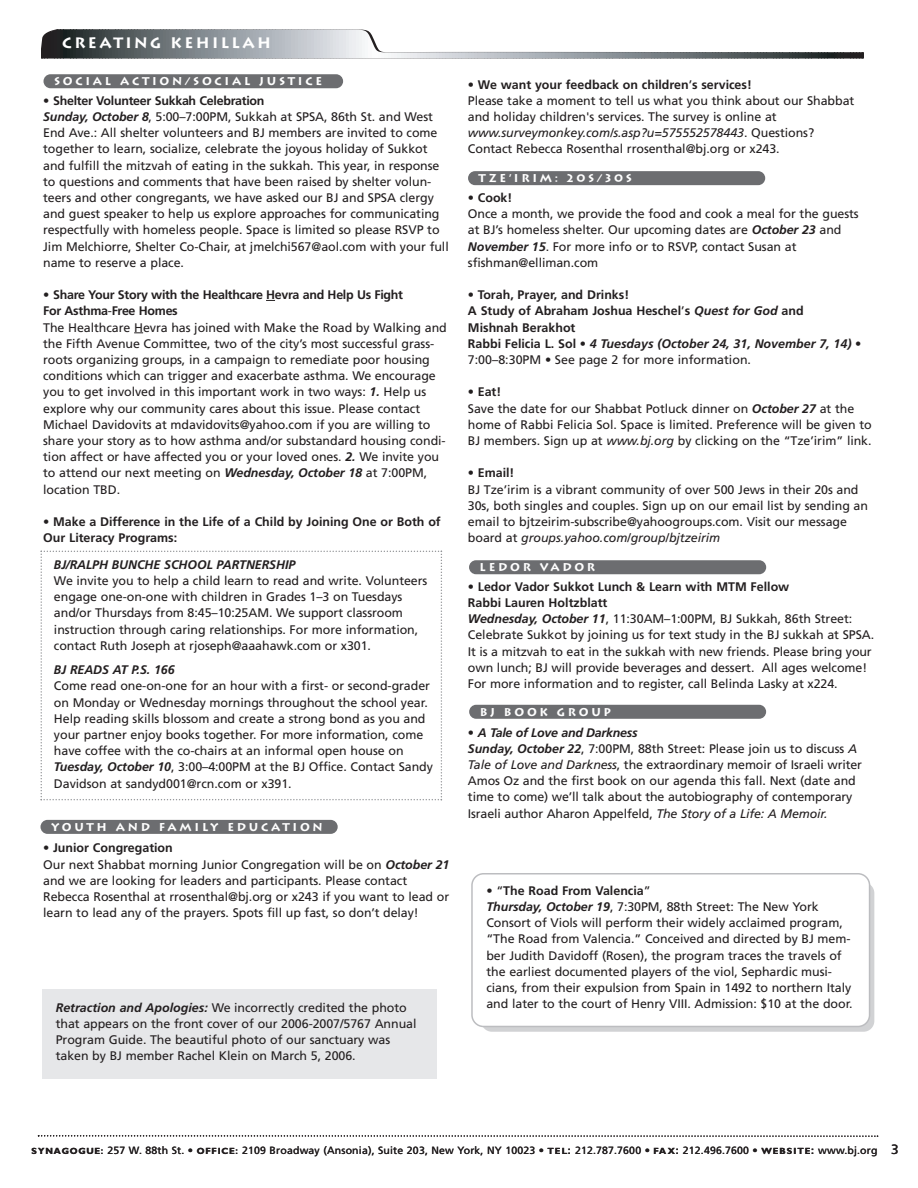
<style>
.page{position:relative;width:918px;height:1188px;background:#fff}
.page>*{position:absolute;margin:0;border:0;box-sizing:border-box;transform-origin:0 0}
.t1{font:700 15px "Lithos";letter-spacing:.16em;color:#fff}
.t2{font:12.45px/16.2px "Frutiger";letter-spacing:-.005em;color:#231f20}
.t3{font:700 12.45px/16.2px "Frutiger";color:#231f20}
.t4{font:italic 700 12.45px "Frutiger";letter-spacing:-.005em;color:#231f20}
.t5{font:700 11.25px "Lithos";letter-spacing:.24em;color:#fff}
.t6{font:10.5px "Frutiger";letter-spacing:.015em;color:#231f20}
.t7{font:700 9px "Gill Sans";letter-spacing:.08em;color:#231f20}
.s1{font-weight:700}
.s2{font-weight:700;font-style:italic}
.s3{font-weight:400}
.s4{font-style:italic}
.s5{font-family:"Frutiger";font-weight:400}
.s6{font-family:"Frutiger"}
.s7{font-family:"Gill Sans";font-weight:700;font-size:9px}
.s8{font-weight:700;font-size:9px}
.s9{font-size:13.5px}
</style>
<div class="page">
<div style="left:481px;top:882px;width:393px;height:150px;background:#d1d2d4;border-radius:11px"></div>
<div style="left:471px;top:873px;width:399px;height:154px;background:#fff"></div>
<svg style="left:41px;top:29px;width:822px;height:30px"></svg>
<svg style="left:38px;top:1135px;width:840px;height:2px"></svg>
<div style="left:40px;top:820px;width:298px;height:14px;background:#6c6d70;border-radius:7px"></div>
<div style="left:44px;top:74px;width:299px;height:14px;background:#6c6d70;border-radius:7px"></div>
<div style="left:469px;top:705px;width:297px;height:14px;background:#6c6d70;border-radius:7px"></div>
<div style="left:468px;top:171px;width:297px;height:14px;background:#6c6d70;border-radius:7px"></div>
<div style="left:469px;top:560px;width:297px;height:14px;background:#6c6d70;border-radius:7px"></div>
<svg style="left:40px;top:551px;width:402px;height:249px"></svg>
<div style="left:42px;top:990px;width:395px;height:89px;background:#e6e7e9"></div>
<p class="t1" style="left:62px;top:35px;width:210px">CREATING KEHILLAH</p>
<p class="t5" style="left:54px;top:75px;width:270px">SOCIAL ACTION/SOCIAL JUSTICE</p>
<p class="t2" style="left:43px;top:93px;width:407px">• <span class="s1">Shelter Volunteer Sukkah Celebration<br></span><span class="s2">Sunday, October 8</span>, 5:00–7:00PM, Sukkah at SPSA, 86th St. and West End Ave.: All shelter volunteers and BJ members are invited to come together to learn, socialize, celebrate the joyous holiday of Sukkot and fulfill the mitzvah of eating in the sukkah. This year, in response to questions and comments that have been raised by shelter volun&shy;teers and other congregants, we have asked our BJ and SPSA clergy and guest speaker to help us explore approaches for communicating respectfully with homeless people. Space is limited so please RSVP to Jim Melchiorre, Shelter Co-Chair, at jmelchi567@aol.com with your full name to reserve a place.</p>
<p class="t2" style="left:43px;top:288px;width:405px">• <span class="s1">Share Your Story with the Healthcare Hevra and Help Us Fight<br>For Asthma</span>-<span class="s1">Free Homes<br></span>The Healthcare Hevra has joined with Make the Road by Walking and the Fifth Avenue Committee, two of the city’s most successful grass&shy;roots organizing groups, in a campaign to remediate poor housing conditions which can trigger and exacerbate asthma. We encourage you to get involved in this important work in two ways: <span class="s2">1.</span> Help us explore why our community cares about this issue. Please contact Michael Davidovits at mdavidovits@yahoo.com if you are willing to share your story as to how asthma and/or substandard housing condi&shy;tion affect or have affected you or your loved ones. <span class="s2">2.</span> We invite you to attend our next meeting on <span class="s2">Wednesday, October 18</span> at 7:00PM, location TBD.</p>
<p class="t3" style="left:43px;top:515px;width:399px"><span class="s3">•</span> Make a Difference in the Life of a Child by Joining One or Both of<br>Our Literacy Programs:</p>
<p class="t4" style="left:54px;top:560px;width:243px">BJ/RALPH BUNCHE SCHOOL PARTNERSHIP</p>
<p class="t2" style="left:54px;top:574px;width:375px">We invite you to help a child learn to read and write. Volunteers engage one-on-one with children in Grades 1–3 on Tuesdays and/or Thursdays from 8:45–10:25AM. We support classroom instruction through caring relationships. For more information, contact Ruth Joseph at rjoseph@aaahawk.com or x301.</p>
<p class="t4" style="left:54px;top:665px;width:122px">BJ READS AT P.S. 166</p>
<p class="t2" style="left:54px;top:679px;width:381px">Come read one-on-one for an hour with a first- or second-grader on Monday or Wednesday mornings throughout the school year.<br>Help reading skills blossom and create a strong bond as you and your partner enjoy books together. For more information, come have coffee with the co-chairs at an informal open house on <span class="s2">Tuesday, October 10</span>, 3:00–4:00PM at the BJ Office. Contact Sandy Davidson at sandyd001@rcn.com or x391.</p>
<p class="t5" style="left:51px;top:821px;width:273px">YOUTH AND FAMILY EDUCATION</p>
<p class="t2" style="left:43px;top:841px;width:408px">• <span class="s1">Junior Congregation<br></span>Our next Shabbat morning Junior Congregation will be on <span class="s2">October 21 </span>and we are looking for leaders and participants. Please contact Rebecca Rosenthal at rrosenthal@bj.org or x243 if you want to lead or learn to lead any of the prayers. Spots fill up fast, so don’t delay!</p>
<p class="t2" style="left:468px;top:77px;width:388px">• <span class="s1">We want your feedback on children</span>’<span class="s1">s services!<br></span>Please take a moment to tell us what you think about our Shabbat and holiday children's services. The survey is online at <span class="s4">www.surveymonkey.com/s.asp?u=575552578443</span>. Questions?<br>Contact Rebecca Rosenthal rrosenthal@bj.org or x243.</p>
<p class="t2" style="left:468px;top:191px;width:392px">• <span class="s1">Cook!<br></span>Once a month, we provide the food and cook a meal for the guests at BJ’s homeless shelter. Our upcoming dates are <span class="s2">October 23</span> and <span class="s2">November 15</span>. For more info or to RSVP, contact Susan at sfishman@elliman.com</p>
<p class="t3" style="left:468px;top:288px;width:395px"><span class="s3">•</span> Torah, Prayer, and Drinks!<br>A Study of Abraham Joshua Heschel<span class="s3">’</span>s <span class="s4">Quest for God</span> and<br>Mishnah Berakhot<br>Rabbi Felicia L. Sol <span class="s3">•</span> <span class="s4">4 Tuesdays (October 24, 31, November 7, 14)</span> <span class="s3">• 7:00–8:30PM • See page 2 for more information.</span></p>
<p class="t2" style="left:468px;top:385px;width:405px">• <span class="s1">Eat!<br></span>Save the date for our Shabbat Potluck dinner on <span class="s2">October 27</span> at the home of Rabbi Felicia Sol. Space is limited. Preference will be given to BJ members. Sign up at <span class="s4">www.bj.org</span> by clicking on the “Tze’irim” link.</p>
<p class="t2" style="left:468px;top:466px;width:402px">• <span class="s1">Email!<br></span>BJ Tze’irim is a vibrant community of over 500 Jews in their 20s and 30s, both singles and couples. Sign up on our email list by sending an email to bjtzeirim-subscribe@yahoogroups.com. Visit our message board at <span class="s4">groups.yahoo.com/group/bjtzeirim</span></p>
<p class="t2" style="left:468px;top:579px;width:408px">• <span class="s1">Ledor Vador Sukkot Lunch &amp; Learn with MTM Fellow<br>Rabbi Lauren Holtzblatt<br></span><span class="s2">Wednesday, October 11</span>, 11:30AM–1:00PM, BJ Sukkah, 86th Street:<br>Celebrate Sukkot by joining us for text study in the BJ sukkah at SPSA.<br>It is a mitzvah to eat in the sukkah with new friends. Please bring your own lunch; BJ will provide beverages and dessert. All ages welcome!<br>For more information and to register, call Belinda Lasky at x224.</p>
<p class="t2" style="left:468px;top:725px;width:396px">• <span class="s2">A Tale of Love and Darkness<br>Sunday, October 22</span>, 7:00PM, 88th Street: Please join us to discuss <span class="s4">A Tale of Love and Darkness</span>, the extraordinary memoir of Israeli writer Amos Oz and the first book on our agenda this fall. Next (date and time to come) we’ll talk about the autobiography of contemporary Israeli author Aharon Appelfeld, <span class="s4">The Story of a Life: A Memoir.</span></p>
<p class="t5" style="left:479px;top:172px;width:155px">TZE<span class="s5">’</span>IRIM: 20S/30S</p>
<p class="t5" style="left:480px;top:561px;width:117px">LEDOR VADOR</p>
<p class="t5" style="left:480px;top:705px;width:133px">BJ BOOK GROUP</p>
<p class="t2" style="left:486px;top:883px;width:366px">• “<span class="s1">The Road From Valencia</span>”<br><span class="s2">Thursday, October 19</span>, 7:30PM, 88th Street: The New York Consort of Viols will perform their widely acclaimed program, “The Road from Valencia.” Conceived and directed by BJ mem&shy;ber Judith Davidoff (Rosen), the program traces the travels of the earliest documented players of the viol, Sephardic musi&shy;cians, from their expulsion from Spain in 1492 to northern Italy</p>
<p class="t2" style="left:56px;top:1000px;width:353px"><span class="s2">Retraction and Apologies:</span> We incorrectly credited the photo</p>
<p class="t2" style="left:486px;top:997px;width:368px">and later to the court of Henry VIII. Admission: $10 at the door.</p>
<p class="t2" style="left:56px;top:1017px;width:362px">that appears on the front cover of our 2006-2007/5767 Annual<br>Program Guide. The beautiful photo of our sanctuary was taken by BJ member Rachel Klein on March 5, 2006.</p>
<p class="t7" style="left:31px;top:1148px;width:74px">SYNAGOGUE<span class="s6">:</span></p>
<p class="t6" style="left:107px;top:1147px;width:793px">257 W. 88th St. • <span class="s7">OFFICE</span><span class="s8">:</span> 2109 Broadway (Ansonia), Suite 203, New York, NY 10023 • <span class="s7">TEL</span><span class="s1">:</span> 212.787.7600 • <span class="s7">FAX</span><span class="s1">:</span> 212.496.7600 • <span class="s7">WEBSITE</span><span class="s1">:</span> www.bj.org <span class="s9">3</span></p>
</div>
